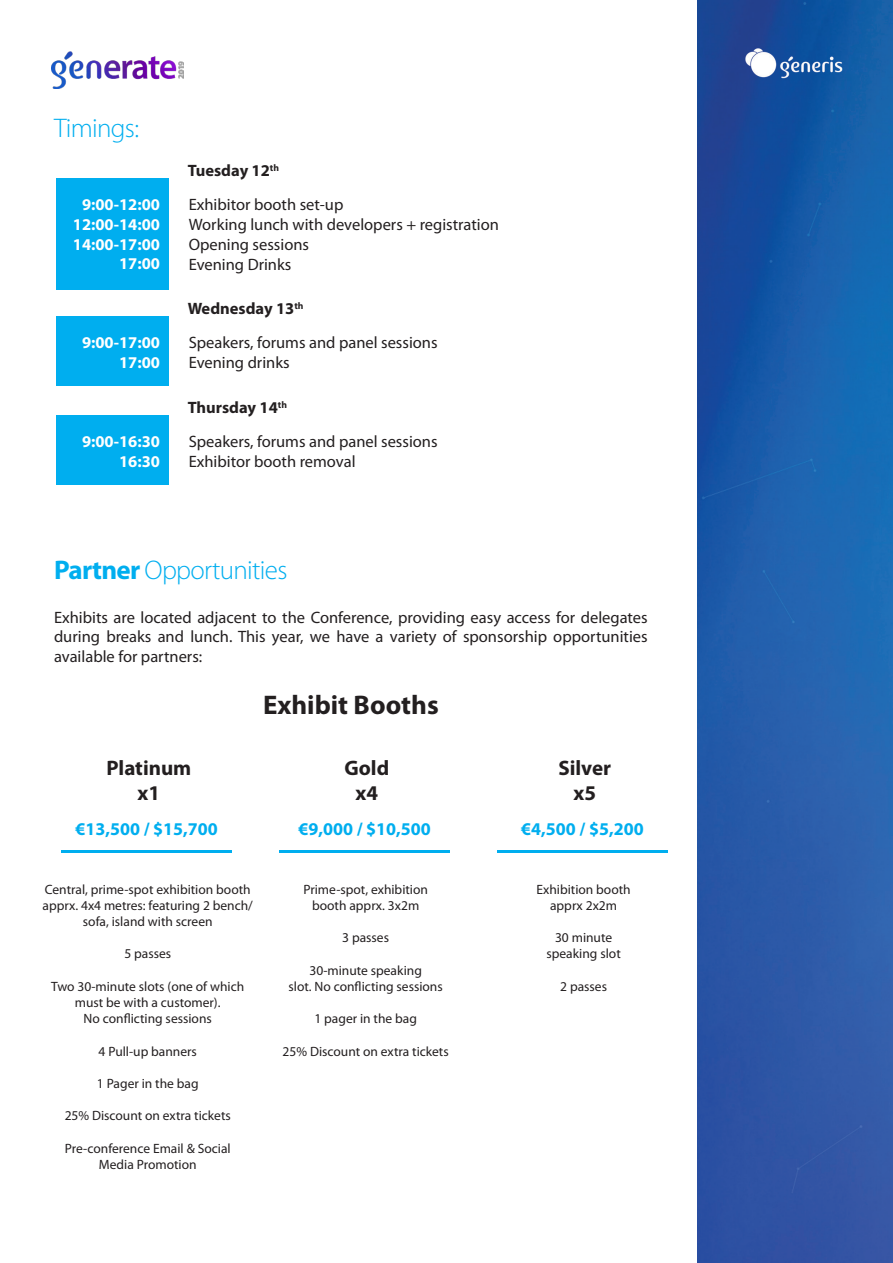
<style>
.page{position:relative;width:893px;height:1263px;background:#fff}
.page>*{position:absolute;margin:0;border:0;box-sizing:border-box;transform-origin:0 0}
.t1{font:300 27px "Myriad Pro";letter-spacing:-.025em;color:#00aeef}
.t2{font:700 27px "Myriad Pro";color:#231f20}
.t3{font:700 21px "Myriad Pro";color:#231f20}
.t4{font:700 18px "Myriad Pro";color:#00aeef}
.t5{font:16.5px/19.8px "Myriad Pro";color:#231f20;text-align:justify}
.t6{font:700 16.5px "Myriad Pro";color:#fff}
.t7{font:700 16.5px "Myriad Pro";color:#231f20}
.t8{font:13.5px/16.2px "Myriad Pro";color:#231f20;text-align:center}
.s1{font-weight:700}
</style>
<div class="page">
<img style="left:697px;top:0;width:196px;height:1263px">
<img style="left:52px;top:52px;width:132px;height:36px">
<div style="left:56px;top:178px;width:113px;height:111px;background:#00aeef"></div>
<div style="left:56px;top:316px;width:113px;height:70px;background:#00aeef"></div>
<div style="left:56px;top:415px;width:113px;height:70px;background:#00aeef"></div>
<hr style="left:61px;top:850px;width:171px;height:3px;background:#00aeef">
<hr style="left:279px;top:850px;width:171px;height:3px;background:#00aeef">
<hr style="left:497px;top:850px;width:171px;height:3px;background:#00aeef">
<p class="t1" style="left:54px;top:112px;width:87px">Timings:</p>
<p class="t7" style="left:188px;top:160px;width:93px">Tuesday 12<sup>th</sup></p>
<p class="t6" style="left:82px;top:194px;width:79px">9:00-12:00</p>
<p class="t6" style="left:73px;top:214px;width:89px">12:00-14:00</p>
<p class="t6" style="left:73px;top:233px;width:89px">14:00-17:00</p>
<p class="t6" style="left:119px;top:253px;width:42px">17:00</p>
<p class="t5" style="left:189px;top:194px;width:156px">Exhibitor booth set-up</p>
<p class="t5" style="left:189px;top:214px;width:312px">Working lunch with developers + registration</p>
<p class="t5" style="left:189px;top:234px;width:122px">Opening sessions</p>
<p class="t5" style="left:189px;top:254px;width:104px">Evening Drinks</p>
<p class="t7" style="left:188px;top:298px;width:117px">Wednesday 13<sup>th</sup></p>
<p class="t6" style="left:82px;top:332px;width:79px">9:00-17:00</p>
<p class="t6" style="left:119px;top:352px;width:42px">17:00</p>
<p class="t5" style="left:189px;top:333px;width:250px">Speakers, forums and panel sessions</p>
<p class="t5" style="left:189px;top:352px;width:102px">Evening drinks</p>
<p class="t7" style="left:188px;top:397px;width:101px">Thursday 14<sup>th</sup></p>
<p class="t6" style="left:82px;top:431px;width:79px">9:00-16:30</p>
<p class="t6" style="left:119px;top:451px;width:42px">16:30</p>
<p class="t5" style="left:189px;top:431px;width:250px">Speakers, forums and panel sessions</p>
<p class="t5" style="left:189px;top:451px;width:168px">Exhibitor booth removal</p>
<p class="t1" style="left:54px;top:554px;width:235px"><span class="s1">Partner</span> Opportunities</p>
<p class="t5" style="left:54px;top:607px;width:595px">Exhibits are located adjacent to the Conference, providing easy access for delegates during breaks and lunch. This year, we have a variety of sponsorship opportunities available for partners:</p>
<p class="t2" style="left:263px;top:688px;width:177px">Exhibit Booths</p>
<p class="t3" style="left:106px;top:754px;width:86px">Platinum</p>
<p class="t3" style="left:138px;top:779px;width:24px">x1</p>
<p class="t4" style="left:75px;top:817px;width:144px">€13,500 / $15,700</p>
<p class="t8" style="left:43px;top:881px;width:212px">Central, prime-spot exhibition booth apprx. 4x4 metres: featuring 2 bench/ sofa, island with screen</p>
<p class="t8" style="left:124px;top:945px;width:48px">5 passes</p>
<p class="t8" style="left:51px;top:978px;width:194px">Two 30-minute slots (one of which must be with a customer).</p>
<p class="t8" style="left:84px;top:1010px;width:130px">No conflicting sessions</p>
<p class="t8" style="left:99px;top:1043px;width:100px">4 Pull-up banners</p>
<p class="t8" style="left:97px;top:1075px;width:103px">1 Pager in the bag</p>
<p class="t8" style="left:65px;top:1107px;width:168px">25% Discount on extra tickets</p>
<p class="t8" style="left:65px;top:1140px;width:167px">Pre-conference Email &amp; Social</p>
<p class="t8" style="left:99px;top:1156px;width:99px">Media Promotion</p>
<p class="t3" style="left:344px;top:754px;width:46px">Gold</p>
<p class="t3" style="left:356px;top:779px;width:24px">x4</p>
<p class="t4" style="left:298px;top:817px;width:134px">€9,000 / $10,500</p>
<p class="t8" style="left:303px;top:881px;width:126px">Prime-spot, exhibition</p>
<p class="t8" style="left:312px;top:897px;width:109px">booth apprx. 3x2m</p>
<p class="t8" style="left:342px;top:929px;width:48px">3 passes</p>
<p class="t8" style="left:309px;top:962px;width:114px">30-minute speaking</p>
<p class="t8" style="left:289px;top:978px;width:156px">slot. No conflicting sessions</p>
<p class="t8" style="left:314px;top:1010px;width:104px">1 pager in the bag</p>
<p class="t8" style="left:283px;top:1043px;width:168px">25% Discount on extra tickets</p>
<p class="t3" style="left:558px;top:754px;width:54px">Silver</p>
<p class="t3" style="left:573px;top:779px;width:24px">x5</p>
<p class="t4" style="left:521px;top:817px;width:124px">€4,500 / $5,200</p>
<p class="t8" style="left:536px;top:881px;width:96px">Exhibition booth</p>
<p class="t8" style="left:550px;top:897px;width:68px">apprx 2x2m</p>
<p class="t8" style="left:555px;top:929px;width:59px">30 minute</p>
<p class="t8" style="left:546px;top:945px;width:76px">speaking slot</p>
<p class="t8" style="left:560px;top:978px;width:48px">2 passes</p>
</div>
